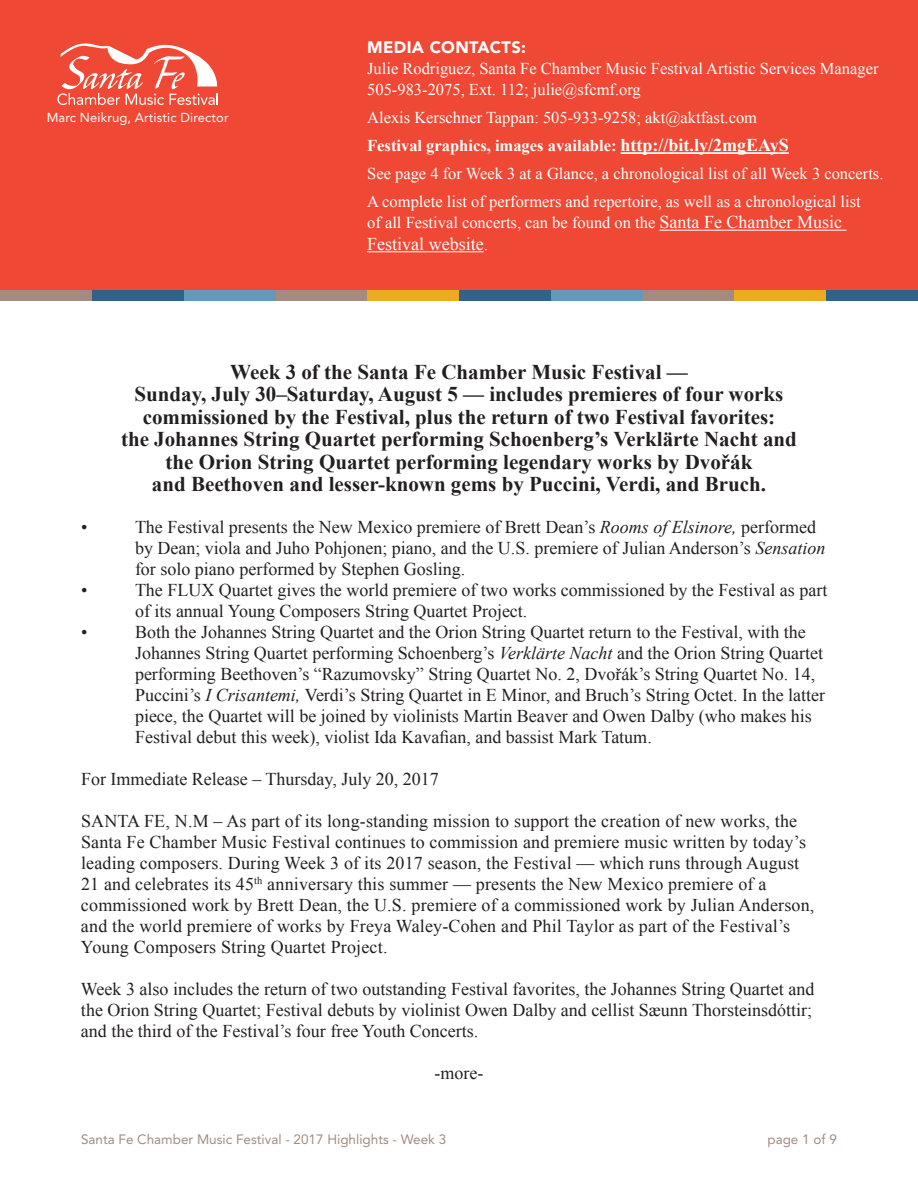
<style>
.page{position:relative;width:918px;height:1188px;background:#fff}
.page>*{position:absolute;margin:0;border:0;box-sizing:border-box;transform-origin:0 0}
.t1{font:700 21px/22.5px "Times New Roman";color:#231f20;text-align:center}
.t2{font:18px/21px "Times New Roman";color:#231f20}
.t3{font:18px "Times New Roman";color:#fff}
.t4{font:16.5px/27.9px "Times New Roman";color:#fff}
.t5{font:900 16.5px "Avenir";letter-spacing:.02em;color:#fff}
.t6{font:13.5px "Avenir";color:#a38b7f}
.t7{font:12.9px "Avenir";letter-spacing:.01em;color:#fff}
.s1{font-weight:700}
.s2{font-weight:700;font-size:18px}
.s3{font-size:18px}
.s4{font-size:16.5px}
.s5{font-style:italic}
</style>
<div class="page">
<div style="left:0;top:0;width:918px;height:290px;background:#ef4834"></div>
<hr style="left:621px;top:152px;width:168px;height:2px;background:#fff">
<hr style="left:660px;top:230px;width:186px;height:1px;background:#fff">
<hr style="left:367px;top:251px;width:117px;height:1px;background:#fff">
<div style="left:275px;top:290px;width:92px;height:11px;background:#a38b7f"></div>
<div style="left:184px;top:290px;width:91px;height:11px;background:#6698b8"></div>
<div style="left:459px;top:290px;width:92px;height:11px;background:#326288"></div>
<div style="left:734px;top:290px;width:92px;height:11px;background:#ebab22"></div>
<div style="left:643px;top:290px;width:91px;height:11px;background:#a38b7f"></div>
<div style="left:551px;top:290px;width:92px;height:11px;background:#6698b8"></div>
<div style="left:92px;top:290px;width:92px;height:11px;background:#326288"></div>
<div style="left:367px;top:290px;width:92px;height:11px;background:#ebab22"></div>
<div style="left:0;top:290px;width:92px;height:11px;background:#a38b7f"></div>
<div style="left:826px;top:290px;width:92px;height:11px;background:#326288"></div>
<svg style="left:57px;top:43px;width:161px;height:62px"></svg>
<p class="t7" style="left:47px;top:110px;width:184px">Marc Neikrug, Artistic Director</p>
<p class="t5" style="left:367px;top:37px;width:160px">MEDIA CONTACTS:</p>
<p class="t4" style="left:367px;top:58px;width:513px;line-height:21px">Julie Rodriguez, Santa Fe Chamber Music Festival Artistic Services Manager<br>505-983-2075, Ext. 112; julie@sfcmf.org</p>
<p class="t4" style="left:367px;top:103px;width:518px">Alexis Kerschner Tappan: 505-933-9258; akt@aktfast.com<br><span class="s1">Festival graphics, images available:</span> <span class="s2">http://bit.ly/2mgEAyS<br></span>See page 4 for Week 3 at a Glance, a chronological list of all Week 3 concerts.<br>A complete list of performers and repertoire, as well as a chronological list</p>
<p class="t4" style="left:367px;top:209px;width:476px">of all Festival concerts, can be found on the <span class="s3">Santa Fe Chamber Music</span></p>
<p class="t3" style="left:367px;top:232px;width:122px">Festival website<span class="s4">.</span></p>
<p class="t1" style="left:121px;top:360px;width:677px">Week 3 of the Santa Fe Chamber Music Festival —<br>Sunday, July 30–Saturday, August 5 — includes premieres of four works commissioned by the Festival, plus the return of two Festival favorites:<br>the Johannes String Quartet performing Schoenberg’s Verklärte Nacht and the Orion String Quartet performing legendary works by Dvořák<br>and Beethoven and lesser-known gems by Puccini, Verdi, and Bruch.</p>
<p class="t2" style="left:81px;top:516px;width:8px">•</p>
<p class="t2" style="left:135px;top:516px;width:692px">The Festival presents the New Mexico premiere of Brett Dean’s <span class="s5">Rooms of Elsinore,</span> performed by Dean; viola and Juho Pohjonen; piano, and the U.S. premiere of Julian Anderson’s <span class="s5">Sensation </span>for solo piano performed by Stephen Gosling.</p>
<p class="t2" style="left:81px;top:579px;width:8px">•</p>
<p class="t2" style="left:135px;top:579px;width:694px">The FLUX Quartet gives the world premiere of two works commissioned by the Festival as part of its annual Young Composers String Quartet Project.</p>
<p class="t2" style="left:81px;top:621px;width:8px">•</p>
<p class="t2" style="left:135px;top:621px;width:692px">Both the Johannes String Quartet and the Orion String Quartet return to the Festival, with the Johannes String Quartet performing Schoenberg’s <span class="s5">Verklärte Nacht</span> and the Orion String Quartet performing Beethoven’s “Razumovsky” String Quartet No. 2, Dvořák’s String Quartet No. 14, Puccini’s <span class="s5">I Crisantemi,</span> Verdi’s String Quartet in E Minor, and Bruch’s String Octet. In the latter piece, the Quartet will be joined by violinists Martin Beaver and Owen Dalby (who makes his Festival debut this week), violist Ida Kavafian, and bassist Mark Tatum.</p>
<p class="t2" style="left:81px;top:768px;width:359px">For Immediate Release – Thursday, July 20, 2017</p>
<p class="t2" style="left:81px;top:810px;width:735px">SANTA FE, N.M – As part of its long-standing mission to support the creation of new works, the Santa Fe Chamber Music Festival continues to commission and premiere music written by today’s leading composers. During Week 3 of its 2017 season, the Festival — which runs through August 21 and celebrates its 45<sup>th</sup> anniversary this summer — presents the New Mexico premiere of a commissioned work by Brett Dean, the U.S. premiere of a commissioned work by Julian Anderson, and the world premiere of works by Freya Waley-Cohen and Phil Taylor as part of the Festival’s Young Composers String Quartet Project.</p>
<p class="t2" style="left:81px;top:978px;width:735px">Week 3 also includes the return of two outstanding Festival favorites, the Johannes String Quartet and the Orion String Quartet; Festival debuts by violinist Owen Dalby and cellist Sæunn Thorsteinsdóttir; and the third of the Festival’s four free Youth Concerts.</p>
<p class="t2" style="left:435px;top:1062px;width:50px">-more-</p>
<p class="t6" style="left:81px;top:1132px;width:367px">Santa Fe Chamber Music Festival - 2017 Highlights - Week 3</p>
<p class="t6" style="left:767px;top:1132px;width:71px">page 1 of 9</p>
</div>
